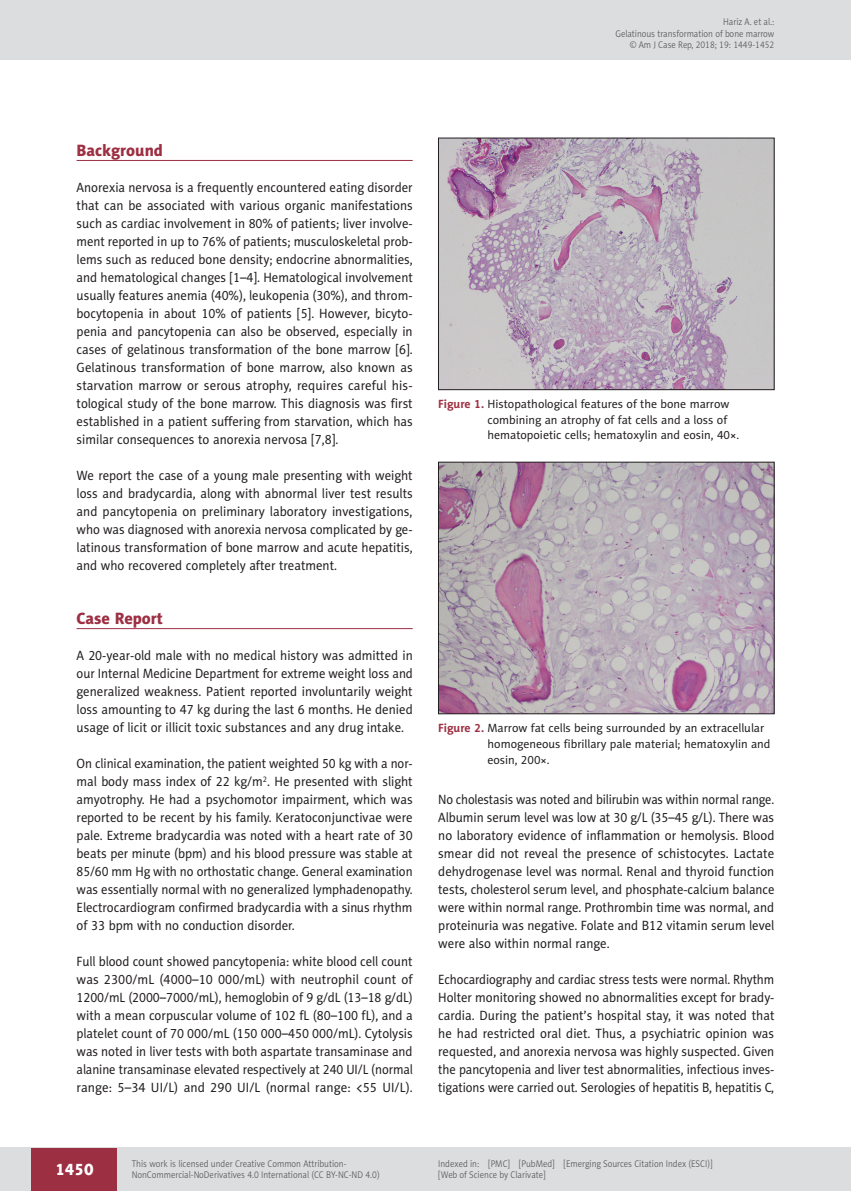
<style>
.page{position:relative;width:851px;height:1191px;background:#fff}
.page>*{position:absolute;margin:0;border:0;box-sizing:border-box;transform-origin:0 0}
.AJCR_Headline_1{font:16.5px "Naomi Sans EFN Heavy";color:#9d2f42}
.t1{font:16.5px "Naomi Sans EFN Heavy";color:#fff}
.AJCR_Body{font:13.5px/18px "Naomi Sans EFN";color:#231f20;text-align:justify;scale:.95 1}
.AJCR_Body-2{font:13.5px/18px "Naomi Sans EFN";color:#231f20;text-align:justify;scale:.93 1}
.AJCR_Body-3{font:13.5px/18px "Naomi Sans EFN";color:#231f20;text-align:justify;scale:.92 1}
.AJCR_Rycina_tytul{font:12px/15.8px "Naomi Sans EFN";color:#231f20}
.AJCR_pagina_zywa{font:9.75px/11.2px "Naomi Sans EFN Light";color:#57585a;scale:.9 1}
.AJCR_pagina_sygnatur{font:9.75px "Naomi Sans EFN Light";color:#57585a;scale:.9 1}
.s1{font-weight:700;color:#9d2f42}
</style>
<div class="page">
<hr style="left:77px;top:160px;width:335px;height:1px;background:#9d2f42">
<hr style="left:77px;top:628px;width:335px;height:1px;background:#9d2f42">
<img style="left:440px;top:140px;width:332px;height:248px">
<div style="left:438px;top:138px;width:336px;height:252px;border:1px solid #231f20"></div>
<img style="left:440px;top:464px;width:332px;height:248px">
<div style="left:438px;top:462px;width:336px;height:252px;border:1px solid #231f20"></div>
<div style="left:0;top:1148px;width:850px;height:43px;background:#dcdddf"></div>
<div style="left:32px;top:1147px;width:85px;height:43px;background:#9d2f42"></div>
<div style="left:0;top:0;width:850px;height:60px;background:#dcdddf"></div>
<hr style="left:850px;top:0;width:1px;height:60px;background:#dcdddf">
<p class="AJCR_pagina_zywa" style="left:615px;top:16px;width:178px;text-align:right">Hariz A. et al.:<br>Gelatinous transformation of bone marrow</p>
<p class="AJCR_pagina_sygnatur" style="left:629px;top:39px;width:162px">© Am J Case Rep, 2018; 19: 1449-1452</p>
<p class="AJCR_Headline_1" style="left:77px;top:140px;width:88px">Background</p>
<p class="AJCR_Body" style="left:77px;top:178px;width:355px">Anorexia nervosa is a frequently encountered eating disorder that can be associated with various organic manifestations such as cardiac involvement in 80% of patients; liver involve&shy;ment reported in up to 76% of patients; musculoskeletal prob&shy;lems such as reduced bone density; endocrine abnormalities, and hematological changes [1–4]. Hematological involvement usually features anemia (40%), leukopenia (30%), and throm&shy;bocytopenia in about 10% of patients [5]. However, bicyto&shy;penia and pancytopenia can also be observed, especially in cases of gelatinous transformation of the bone marrow [6].<br>Gelatinous transformation of bone marrow, also known as starvation marrow or serous atrophy, requires careful his&shy;tological study of the bone marrow. This diagnosis was first established in a patient suffering from starvation, which has similar consequences to anorexia nervosa [7,8].</p>
<p class="AJCR_Body" style="left:77px;top:466px;width:355px">We report the case of a young male presenting with weight loss and bradycardia, along with abnormal liver test results and pancytopenia on preliminary laboratory investigations, who was diagnosed with anorexia nervosa complicated by ge&shy;latinous transformation of bone marrow and acute hepatitis, and who recovered completely after treatment.</p>
<p class="AJCR_Headline_1" style="left:77px;top:608px;width:88px">Case Report</p>
<p class="AJCR_Body" style="left:77px;top:646px;width:355px">A 20-year-old male with no medical history was admitted in our Internal Medicine Department for extreme weight loss and generalized weakness. Patient reported involuntarily weight loss amounting to 47 kg during the last 6 months. He denied usage of licit or illicit toxic substances and any drug intake.</p>
<p class="AJCR_Body-2" style="left:77px;top:754px;width:363px">On clinical examination, the patient weighted 50 kg with a nor&shy;mal body mass index of 22 kg/m<sup>2</sup>. He presented with slight amyotrophy. He had a psychomotor impairment, which was reported to be recent by his family. Keratoconjunctivae were pale. Extreme bradycardia was noted with a heart rate of 30 beats per minute (bpm) and his blood pressure was stable at 85/60 mm Hg with no orthostatic change. General examination was essentially normal with no generalized lymphadenopathy.<br>Electrocardiogram confirmed bradycardia with a sinus rhythm of 33 bpm with no conduction disorder.</p>
<p class="AJCR_Body" style="left:77px;top:952px;width:355px">Full blood count showed pancytopenia: white blood cell count was 2300/mL (4000–10 000/mL) with neutrophil count of 1200/mL (2000–7000/mL), hemoglobin of 9 g/dL (13–18 g/dL) with a mean corpuscular volume of 102 fL (80–100 fL), and a platelet count of 70 000/mL (150 000–450 000/mL). Cytolysis was noted in liver tests with both aspartate transaminase and alanine transaminase elevated respectively at 240 UI/L (normal range: 5–34 UI/L) and 290 UI/L (normal range: &lt;55 UI/L).</p>
<p class="AJCR_Rycina_tytul" style="left:487px;top:396px;width:253px;text-indent:-49px"><span class="s1">Figure 1.</span> Histopathological features of the bone marrow combining an atrophy of fat cells and a loss of hematopoietic cells; hematoxylin and eosin, 40×.</p>
<p class="AJCR_Rycina_tytul" style="left:487px;top:720px;width:284px;text-indent:-49px"><span class="s1">Figure 2.</span> Marrow fat cells being surrounded by an extracellular homogeneous fibrillary pale material; hematoxylin and eosin, 200×.</p>
<p class="AJCR_Body-3" style="left:438px;top:790px;width:367px">No cholestasis was noted and bilirubin was within normal range.<br>Albumin serum level was low at 30 g/L (35–45 g/L). There was no laboratory evidence of inflammation or hemolysis. Blood smear did not reveal the presence of schistocytes. Lactate dehydrogenase level was normal. Renal and thyroid function tests, cholesterol serum level, and phosphate-calcium balance were within normal range. Prothrombin time was normal, and proteinuria was negative. Folate and B12 vitamin serum level were also within normal range.</p>
<p class="AJCR_Body-2" style="left:438px;top:970px;width:363px">Echocardiography and cardiac stress tests were normal. Rhythm Holter monitoring showed no abnormalities except for brady&shy;cardia. During the patient’s hospital stay, it was noted that he had restricted oral diet. Thus, a psychiatric opinion was requested, and anorexia nervosa was highly suspected. Given the pancytopenia and liver test abnormalities, infectious inves&shy;tigations were carried out. Serologies of hepatitis B, hepatitis C,</p>
<p class="t1" style="left:55px;top:1159px;width:40px">1450</p>
<p class="AJCR_pagina_zywa" style="left:132px;top:1158px;width:277px">This work is licensed under Creative Common Attribution-<br>NonCommercial-NoDerivatives 4.0 International (CC BY-NC-ND 4.0)</p>
<p class="AJCR_pagina_zywa" style="left:438px;top:1158px;width:306px">Indexed in: [PMC] [PubMed] [Emerging Sources Citation Index (ESCI)] [Web of Science by Clarivate]</p>
</div>
